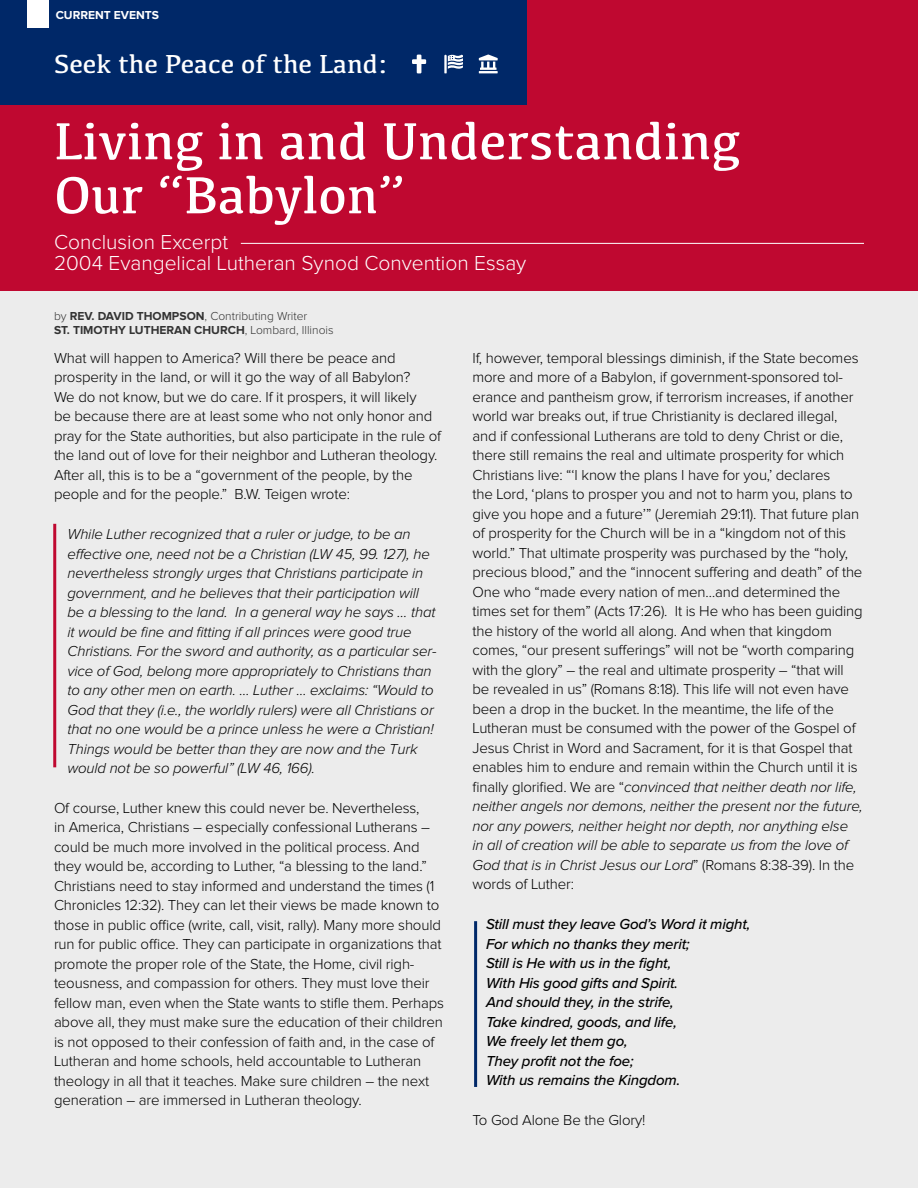
<style>
.page{position:relative;width:918px;height:1188px;background:#fff}
.page>*{position:absolute;margin:0;border:0;box-sizing:border-box;transform-origin:0 0}
.t1{font:54px/54px "Kefa";color:#fff}
.t2{font:27px "Kefa";color:#fff}
.t3{font:300 21px/21px "Proxima Nova";color:#fff}
.t4{font:300 15px/19.5px "Proxima Nova";letter-spacing:-.01em;color:#000}
.t5{font:italic 300 15px/19.5px "Proxima Nova";letter-spacing:-.01em;color:#000}
.t6{font:italic 500 15px/19.5px "Proxima Nova";letter-spacing:-.01em;color:#000}
.t7{font:700 12px/14.4px "Proxima Nova";color:#333}
.t8{font:700 12px "Proxima Nova";color:#fff}
.s1{font-weight:300}
.s2{font-style:italic}
</style>
<div class="page">
<div style="left:0;top:0;width:617px;height:116px;background:#002868"></div>
<div style="left:0;top:105px;width:918px;height:187px;background:#bf0830"></div>
<div style="left:0;top:292px;width:918px;height:896px;background:#ececec"></div>
<div style="left:527px;top:0;width:391px;height:289px;background:#bf0830"></div>
<div style="left:27px;top:0;width:21px;height:28px;background:#fff"></div>
<hr style="left:241px;top:243px;width:623px;height:1px;background:#fff">
<svg style="left:444px;top:54px;width:19px;height:19px"></svg>
<svg style="left:412px;top:55px;width:14px;height:18px"></svg>
<svg style="left:479px;top:55px;width:19px;height:18px"></svg>
<hr style="left:53px;top:524px;width:3px;height:243px;background:#bf0830">
<hr style="left:474px;top:921px;width:3px;height:166px;background:#002868">
<p class="t8" style="left:56px;top:10px;width:105px">CURRENT EVENTS</p>
<h2 class="t2" style="left:54px;top:47px;width:336px">Seek the Peace of the Land:</h2>
<h1 class="t1" style="left:54px;top:113px;width:688px">Living in and Understanding<br>Our “Babylon”</h1>
<h3 class="t3" style="left:54px;top:232px;width:474px">Conclusion Excerpt<br>2004 Evangelical Lutheran Synod Convention Essay</h3>
<p class="t7" style="left:54px;top:309px;width:281px"><span class="s1">by</span> REV. DAVID THOMPSON<span class="s1">, Contributing Writer<br></span>ST. TIMOTHY LUTHERAN CHURCH<span class="s1">, Lombard, Illinois</span></p>
<p class="t4" style="left:54px;top:349px;width:389px">What will happen to America? Will there be peace and prosperity in the land, or will it go the way of all Babylon?<br>We do not know, but we do care. If it prospers, it will likely<br>be because there are at least some who not only honor and pray for the State authorities, but also participate in the rule of the land out of love for their neighbor and Lutheran theology.<br>After all, this is to be a “government of the people, by the people and for the people.” B.W. Teigen wrote:</p>
<p class="t5" style="left:68px;top:525px;width:371px">While Luther recognized that a ruler or judge, to be an effective one, need not be a Christian (LW 45, 99. 127), he nevertheless strongly urges that Christians participate in government, and he believes that their participation will be a blessing to the land. In a general way he says … that it would be fine and fitting if all princes were good true Christians. For the sword and authority, as a particular ser&shy;vice of God, belong more appropriately to Christians than to any other men on earth. … Luther … exclaims: “Would to God that they (i.e., the worldly rulers) were all Christians or that no one would be a prince unless he were a Christian!<br>Things would be better than they are now and the Turk would not be so powerful” (LW 46, 166).</p>
<p class="t4" style="left:54px;top:799px;width:391px">Of course, Luther knew this could never be. Nevertheless,<br>in America, Christians – especially confessional Lutherans – could be much more involved in the political process. And they would be, according to Luther, “a blessing to the land.” Christians need to stay informed and understand the times (1<br>Chronicles 12:32). They can let their views be made known to those in public office (write, call, visit, rally). Many more should run for public office. They can participate in organizations that promote the proper role of the State, the Home, civil righ&shy;teousness, and compassion for others. They must love their fellow man, even when the State wants to stifle them. Perhaps above all, they must make sure the education of their children is not opposed to their confession of faith and, in the case of Lutheran and home schools, held accountable to Lutheran theology in all that it teaches. Make sure children – the next generation – are immersed in Lutheran theology.</p>
<p class="t4" style="left:472px;top:349px;width:392px">If, however, temporal blessings diminish, if the State becomes more and more of a Babylon, if government-sponsored tol&shy;erance and pantheism grow, if terrorism increases, if another world war breaks out, if true Christianity is declared illegal, and if confessional Lutherans are told to deny Christ or die, there still remains the real and ultimate prosperity for which Christians live: “‘I know the plans I have for you,’ declares<br>the Lord, ‘plans to prosper you and not to harm you, plans to give you hope and a future’” (Jeremiah 29:11). That future plan of prosperity for the Church will be in a “kingdom not of this world.” That ultimate prosperity was purchased by the “holy, precious blood,” and the “innocent suffering and death” of the One who “made every nation of men…and determined the times set for them” (Acts 17:26). It is He who has been guiding the history of the world all along. And when that kingdom comes, “our present sufferings” will not be “worth comparing with the glory” – the real and ultimate prosperity – “that will be revealed in us” (Romans 8:18). This life will not even have been a drop in the bucket. In the meantime, the life of the Lutheran must be consumed with the power of the Gospel of Jesus Christ in Word and Sacrament, for it is that Gospel that enables him to endure and remain within the Church until it is finally glorified. We are “<span class="s2">convinced that neither death nor life, neither angels nor demons, neither the present nor the future, nor any powers, neither height nor depth, nor anything else in all of creation will be able to separate us from the love of God that is in Christ Jesus our Lord</span>” (Romans 8:38-39). In the words of Luther:</p>
<p class="t6" style="left:486px;top:914px;width:266px">Still must they leave God’s Word it might,<br>For which no thanks they merit;<br>Still is He with us in the fight,<br>With His good gifts and Spirit.<br>And should they, in the strife,<br>Take kindred, goods, and life,<br>We freely let them go,<br>They profit not the foe;<br>With us remains the Kingdom.</p>
<p class="t4" style="left:472px;top:1111px;width:174px">To God Alone Be the Glory!</p>
</div>
